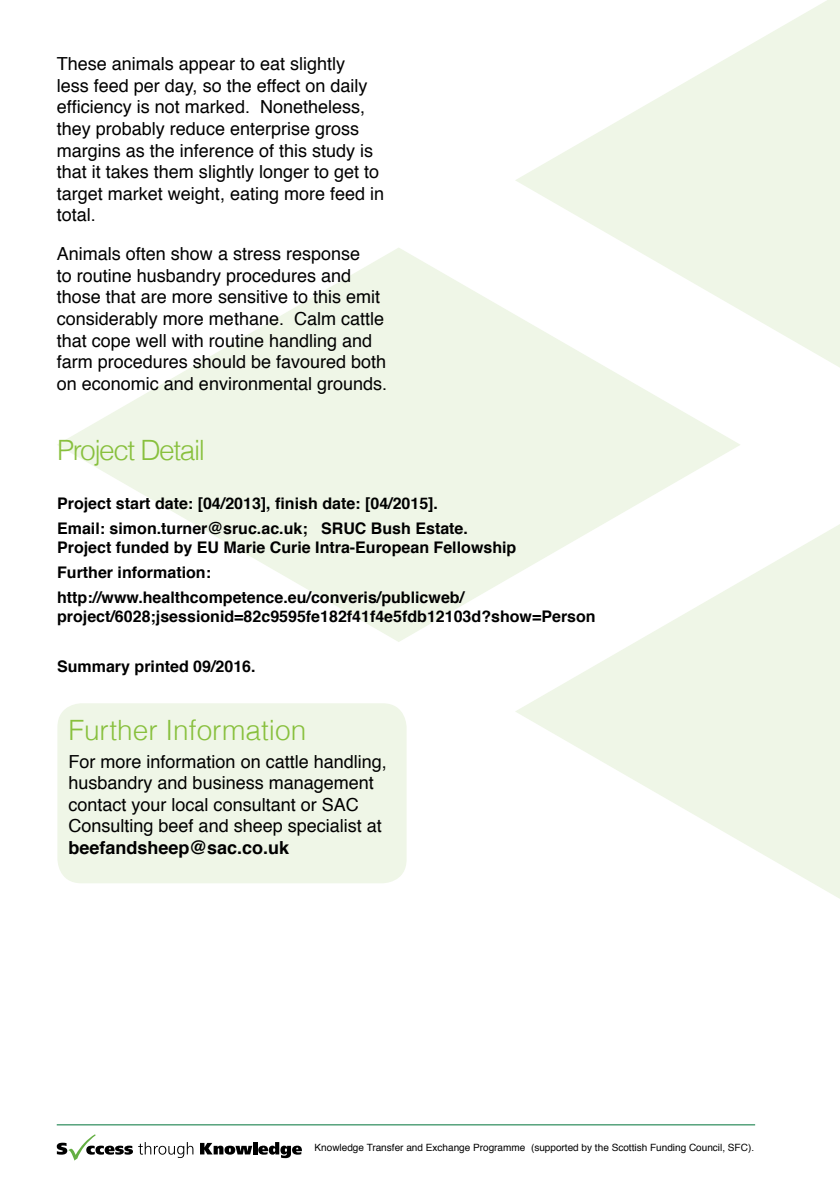
<style>
.page{position:relative;width:840px;height:1191px;background:#fff}
.page>*{position:absolute;margin:0;border:0;box-sizing:border-box;transform-origin:0 0}
.t1{font:300 28px "Helvetica";color:#88c03d}
.t2{font:300 28px "Helvetica";letter-spacing:-.05em;color:#88c03d}
.t3{font:18px/21.6px "Helvetica";color:#000}
.t4{font:700 18px "Helvetica";color:#000}
.t5{font:700 16px/24.8px "Helvetica";color:#000}
.t6{font:10px "Helvetica";color:#000}
</style>
<div class="page">
<svg style="left:515px;top:0;width:324px;height:367px;fill:#eff6e7"></svg>
<svg style="left:515px;top:525px;width:324px;height:373px;fill:#eff6e7"></svg>
<svg style="left:57px;top:247px;width:683px;height:395px;fill:#eff6e7"></svg>
<svg style="left:57px;top:1134px;width:136px;height:26px"></svg>
<svg style="left:200px;top:1142px;width:52px;height:12px"></svg>
<hr style="left:253px;top:1142px;width:4px;height:12px;background:#000">
<svg style="left:258px;top:1142px;width:44px;height:16px"></svg>
<hr style="left:57px;top:1124px;width:697px;height:1px;background:#00743a">
<div style="left:57px;top:703px;width:349px;height:180px;background:#eff6e7;border-radius:24px"></div>
<p class="t3" style="left:57px;top:54px;width:329px">These animals appear to eat slightly<br>less feed per day, so the effect on daily efficiency is not marked. Nonetheless, they probably reduce enterprise gross margins as the inference of this study is that it takes them slightly longer to get to target market weight, eating more feed in total.</p>
<p class="t3" style="left:57px;top:243px;width:332px">Animals often show a stress response<br>to routine husbandry procedures and those that are more sensitive to this emit considerably more methane. Calm cattle that cope well with routine handling and farm procedures should be favoured both on economic and environmental grounds.</p>
<h1 class="t2" style="left:57px;top:427px;width:149px">Project Detail</h1>
<p class="t5" style="left:57px;top:491px;width:412px">Project start date: [04/2013], finish date: [04/2015].<br>Email: simon.turner@sruc.ac.uk; SRUC Bush Estate.</p>
<p class="t5" style="left:57px;top:535px;width:460px">Project funded by EU Marie Curie Intra-European Fellowship<br>Further information: http://www.healthcompetence.eu/converis/publicweb/</p>
<p class="t5" style="left:57px;top:604px;width:540px">project/6028;jsessionid=82c9595fe182f41f4e5fdb12103d?show=Person</p>
<p class="t5" style="left:57px;top:654px;width:200px">Summary printed 09/2016.</p>
<h1 class="t1" style="left:68px;top:708px;width:239px">Further Information</h1>
<p class="t3" style="left:68px;top:751px;width:320px">For more information on cattle handling, husbandry and business management contact your local consultant or SAC Consulting beef and sheep specialist at</p>
<p class="t4" style="left:68px;top:833px;width:222px">beefandsheep@sac.co.uk</p>
<p class="t6" style="left:314px;top:1139px;width:441px">Knowledge Transfer and Exchange Programme (supported by the Scottish Funding Council, SFC).</p>
</div>
